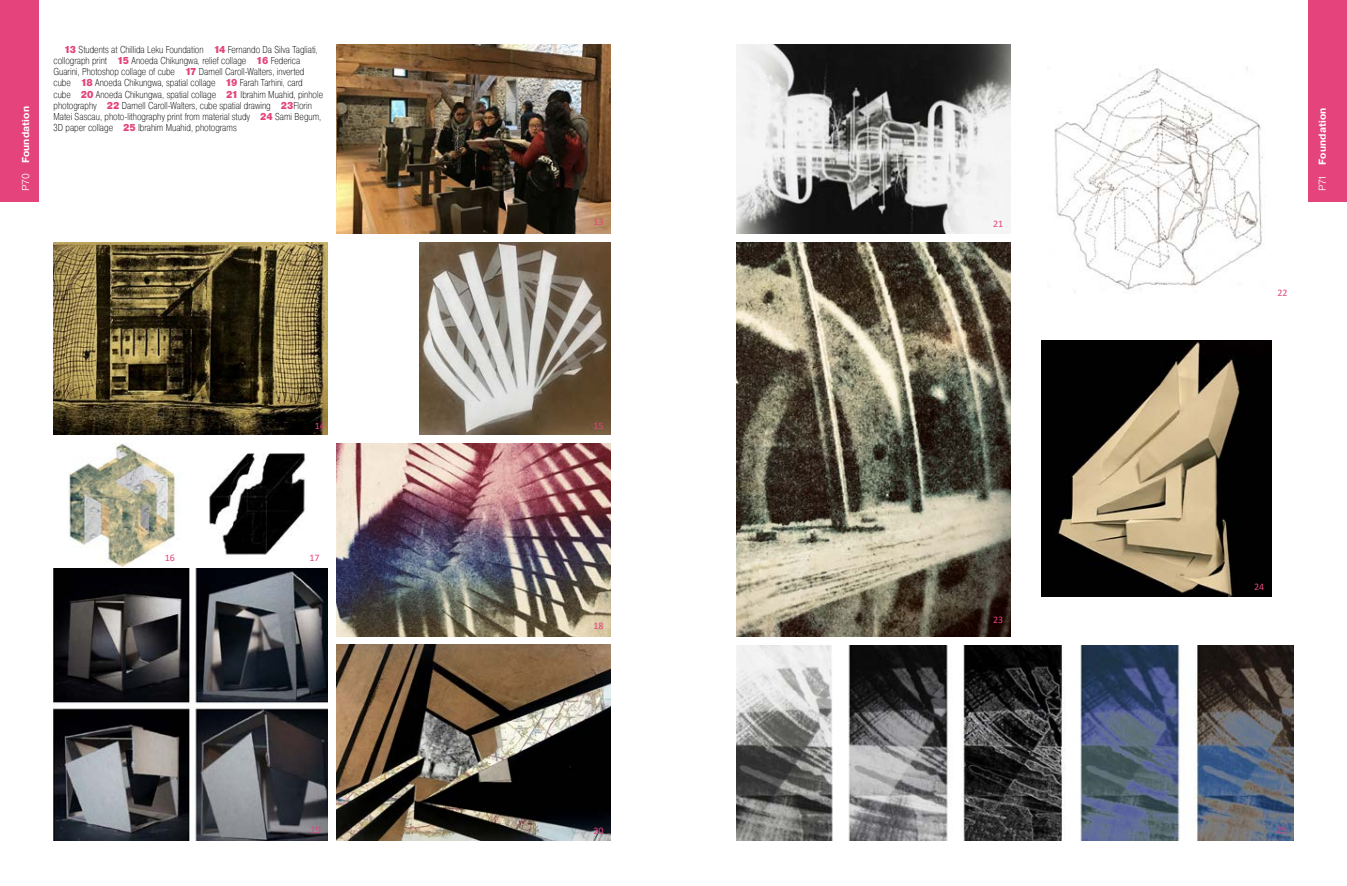
<style>
.page{position:relative;width:1347px;height:886px;background:#fff}
.page>*{position:absolute;margin:0;border:0;box-sizing:border-box;transform-origin:0 0}
.t1{font:200 10px/11.2px "Pragmatica Cond";color:#000}
.t2{font:700 10px "Pragmatica";letter-spacing:.01em;color:#fff}
.t3{font:10px "Calibri";color:#e4437b}
.s1{font-weight:300}
.s2{font-weight:900;color:#e4437b}
</style>
<div class="page">
<div style="left:1307px;top:0;width:39px;height:202px;background:#e4437b"></div>
<div style="left:0;top:0;width:39px;height:202px;background:#e4437b"></div>
<img style="left:736px;top:45px;width:274px;height:188px">
<img style="left:68px;top:443px;width:108px;height:124px">
<img style="left:53px;top:243px;width:274px;height:191px">
<img style="left:209px;top:453px;width:96px;height:102px">
<img style="left:1042px;top:341px;width:229px;height:256px">
<img style="left:420px;top:243px;width:191px;height:191px">
<img style="left:336px;top:45px;width:275px;height:189px">
<img style="left:337px;top:443px;width:274px;height:193px">
<img style="left:736px;top:645px;width:557px;height:196px">
<img style="left:53px;top:568px;width:274px;height:272px">
<img style="left:1054px;top:67px;width:209px;height:227px">
<img style="left:736px;top:243px;width:274px;height:393px">
<img style="left:336px;top:645px;width:275px;height:195px">
<p class="t2" style="left:19px;top:191px;width:87px;rotate:-90deg"><span class="s1">P70</span> Foundation</p>
<p class="t1" style="left:54px;top:44px;width:271px;text-indent:11px"><span class="s2">13</span> Students at Chillida Leku Foundation <span class="s2">14</span> Fernando Da Silva Tagliati, collograph print <span class="s2">15</span> Anoeda Chikungwa, relief collage <span class="s2">16</span> Federica Guarini, Photoshop collage of cube <span class="s2">17</span> Darnell Caroll-Walters, inverted cube <span class="s2">18</span> Anoeda Chikungwa, spatial collage <span class="s2">19</span> Farah Tarhini, card<br>cube <span class="s2">20</span> Anoeda Chikungwa, spatial collage <span class="s2">21</span> Ibrahim Muahid, pinhole photography <span class="s2">22</span> Darnell Caroll-Walters, cube spatial drawing <span class="s2">23</span>Florin Matei Sascau, photo-lithography print from material study <span class="s2">24</span> Sami Begum, 3D paper collage <span class="s2">25</span> Ibrahim Muahid, photograms</p>
<p class="t3" style="left:593px;top:214px;width:12px">13</p>
<p class="t3" style="left:315px;top:419px;width:12px">14</p>
<p class="t3" style="left:593px;top:419px;width:12px">15</p>
<p class="t3" style="left:165px;top:551px;width:12px">16</p>
<p class="t3" style="left:309px;top:551px;width:12px">17</p>
<p class="t3" style="left:311px;top:823px;width:12px">19</p>
<p class="t3" style="left:593px;top:619px;width:12px">18</p>
<p class="t3" style="left:593px;top:823px;width:12px">20</p>
<p class="t3" style="left:993px;top:217px;width:12px">21</p>
<p class="t3" style="left:993px;top:613px;width:12px">23</p>
<p class="t2" style="left:1315px;top:191px;width:85px;rotate:-90deg"><span class="s1">P71</span> Foundation</p>
<p class="t3" style="left:1277px;top:285px;width:12px">22</p>
<p class="t3" style="left:1254px;top:579px;width:12px">24</p>
<p class="t3" style="left:1276px;top:823px;width:12px">25</p>
</div>
